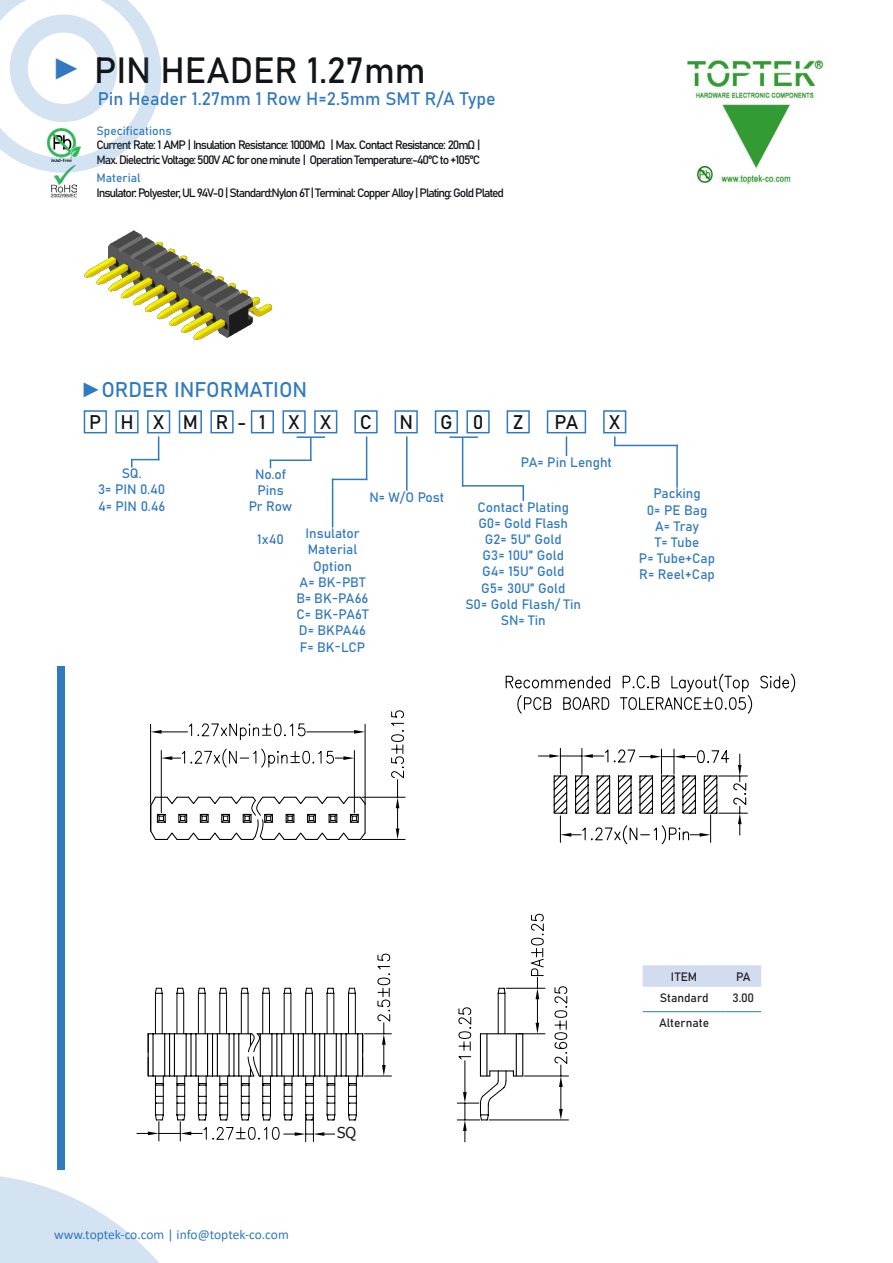
<style>
.page{position:relative;width:893px;height:1263px;background:#fff}
.page>*{position:absolute;margin:0;border:0;box-sizing:border-box;transform-origin:0 0}
.t1{font:36px "Bahnschrift 400 100";color:#111418}
.t2{font:21px "Bahnschrift 400 100";color:#317abf}
.t3{font:19.5px "Bahnschrift 400 100";letter-spacing:.96em;color:#111418}
.t4{font:18px "Bahnschrift 400 100";color:#317abf}
.t5{font:15px "Tahoma";color:#231f20}
.t6{font:13.5px/16.2px "Bahnschrift 400 100";color:#317abf;text-align:center}
.t7{font:13.5px "Calibri";letter-spacing:-.005em;color:#317abf}
.t8{font:12px/14.4px "Bahnschrift 400 100";letter-spacing:-.09em;color:#111418}
.t9{font:12px "Bahnschrift 400 100";color:#231f20}
.t10{font:12px "Bahnschrift 400 100";color:#317abf}
.s1{font-family:"Arial";font-size:30px;color:#317abf}
.s2{font-family:"Arial"}
</style>
<div class="page">
<div style="left:57px;top:666px;width:7px;height:503px;background:#317abf"></div>
<img style="left:52px;top:173px;width:24px;height:24px">
<svg style="left:0;top:0;width:161px;height:173px"></svg>
<img style="left:687px;top:60px;width:137px;height:125px">
<img style="left:85px;top:230px;width:187px;height:110px">
<div style="left:84px;top:410px;width:23px;height:23px;border:2px solid #317abf"></div>
<div style="left:115px;top:410px;width:24px;height:23px;border:2px solid #317abf"></div>
<div style="left:147px;top:410px;width:23px;height:23px;border:2px solid #317abf"></div>
<div style="left:179px;top:410px;width:23px;height:23px;border:2px solid #317abf"></div>
<div style="left:251px;top:410px;width:23px;height:23px;border:2px solid #317abf"></div>
<div style="left:282px;top:410px;width:24px;height:23px;border:2px solid #317abf"></div>
<div style="left:314px;top:410px;width:23px;height:23px;border:2px solid #317abf"></div>
<div style="left:435px;top:410px;width:23px;height:23px;border:2px solid #317abf"></div>
<div style="left:466px;top:410px;width:24px;height:23px;border:2px solid #317abf"></div>
<div style="left:395px;top:410px;width:23px;height:23px;border:2px solid #317abf"></div>
<div style="left:507px;top:410px;width:23px;height:23px;border:2px solid #317abf"></div>
<div style="left:354px;top:410px;width:24px;height:23px;border:2px solid #317abf"></div>
<div style="left:210px;top:410px;width:24px;height:23px;border:2px solid #317abf"></div>
<div style="left:603px;top:410px;width:23px;height:23px;border:2px solid #317abf"></div>
<div style="left:547px;top:410px;width:39px;height:23px;border:2px solid #317abf"></div>
<svg style="left:566px;top:436px;width:1px;height:20px"></svg>
<svg style="left:614px;top:436px;width:2px;height:9px"></svg>
<hr style="left:614px;top:445px;width:64px;height:1px;background:#317abf">
<hr style="left:676px;top:445px;width:2px;height:43px;background:#317abf">
<svg style="left:131px;top:436px;width:28px;height:31px"></svg>
<svg style="left:0;top:1176px;width:159px;height:87px"></svg>
<svg style="left:718px;top:673px;width:78px;height:41px"></svg>
<svg style="left:155px;top:815px;width:251px;height:25px"></svg>
<hr style="left:489px;top:1120px;width:79px;height:1px;background:#000">
<hr style="left:524px;top:1076px;width:44px;height:1px;background:#000">
<svg style="left:554px;top:986px;width:14px;height:134px"></svg>
<svg style="left:559px;top:750px;width:188px;height:95px"></svg>
<svg style="left:150px;top:675px;width:568px;height:140px"></svg>
<svg style="left:136px;top:914px;width:409px;height:229px"></svg>
<hr style="left:310px;top:437px;width:2px;height:24px;background:#317abf">
<hr style="left:297px;top:436px;width:28px;height:2px;background:#317abf">
<hr style="left:366px;top:436px;width:1px;height:44px;background:#317abf">
<hr style="left:270px;top:459px;width:42px;height:2px;background:#317abf">
<hr style="left:449px;top:436px;width:29px;height:2px;background:#317abf">
<hr style="left:462px;top:437px;width:1px;height:50px;background:#317abf">
<hr style="left:462px;top:485px;width:62px;height:2px;background:#317abf">
<svg style="left:522px;top:485px;width:2px;height:16px"></svg>
<hr style="left:332px;top:479px;width:35px;height:1px;background:#317abf">
<hr style="left:332px;top:479px;width:1px;height:48px;background:#317abf">
<hr style="left:406px;top:436px;width:2px;height:55px;background:#317abf">
<svg style="left:643px;top:965px;width:118px;height:48px"></svg>
<hr style="left:643px;top:1011px;width:82px;height:1px;background:#317abf">
<hr style="left:725px;top:1011px;width:36px;height:1px;background:#317abf">
<div style="left:335px;top:1125px;width:77px;height:23px;background:#fff"></div>
<h1 class="t1" style="left:52px;top:43px;width:375px"><span class="s1">►</span> PIN HEADER 1.27mm</h1>
<h3 class="t4" style="left:98px;top:85px;width:400px">Pin Header 1.27mm 1 Row H=2.5mm SMT R/A Type</h3>
<p class="t10" style="left:97px;top:121px;width:77px">Specifications</p>
<p class="t8" style="left:97px;top:137px;width:385px">Current Rate: 1 AMP | Insulation Resistance: 1000MΩ | Max. Contact Resistance: 20mΩ |<br>Max. Dielectric Voltage: 500V AC for one minute | Operation Temperature:-40°C to +105°C</p>
<p class="t10" style="left:97px;top:169px;width:46px">Material</p>
<p class="t8" style="left:97px;top:184px;width:409px">Insulator: Polyester, UL 94V-0 | Standard:Nylon 6T | Terminal: Copper Alloy | Plating: Gold Plated</p>
<h2 class="t2" style="left:81px;top:374px;width:228px"><span class="s2">►</span>ORDER INFORMATION</h2>
<h3 class="t3" style="left:89px;top:407px;width:244px">PHXMR-1 XX</h3>
<h3 class="t3" style="left:360px;top:407px;width:14px">C</h3>
<h3 class="t3" style="left:399px;top:407px;width:15px">N</h3>
<h3 class="t3" style="left:440px;top:407px;width:45px">G 0</h3>
<h3 class="t3" style="left:513px;top:407px;width:12px">Z</h3>
<h3 class="t3" style="left:554px;top:407px;width:25px">PA</h3>
<h3 class="t3" style="left:609px;top:407px;width:13px">X</h3>
<p class="t6" style="left:521px;top:453px;width:93px">PA= Pin Lenght</p>
<p class="t6" style="left:98px;top:464px;width:69px">SQ.<br>3= PIN 0.40<br>4= PIN 0.46</p>
<p class="t6" style="left:249px;top:465px;width:45px">No.of<br>Pins<br>Pr Row</p>
<p class="t6" style="left:257px;top:530px;width:28px">1x40</p>
<p class="t6" style="left:297px;top:524px;width:73px">Insulator<br>Material<br>Option<br>A= BK-PBT<br>B= BK-PA66<br>C= BK-PA6T<br>D= BKPA46<br>F= BK-LCP</p>
<p class="t6" style="left:369px;top:488px;width:76px">N= W/O Post</p>
<p class="t6" style="left:465px;top:498px;width:117px">Contact Plating<br>G0= Gold Flash<br>G2= 5U” Gold<br>G3= 10U” Gold<br>G4= 15U” Gold<br>G5= 30U” Gold<br>S0= Gold Flash/ Tin<br>SN= Tin</p>
<p class="t6" style="left:639px;top:485px;width:78px">Packing<br>0= PE Bag<br>A= Tray<br>T= Tube<br>P= Tube+Cap<br>R= Reel+Cap</p>
<p class="t7" style="left:54px;top:1225px;width:236px">www.toptek-co.com | info@toptek‐co.com</p>
<p class="t5" style="left:337px;top:1122px;width:20px">SQ</p>
<p class="t9" style="left:671px;top:967px;width:28px">ITEM</p>
<p class="t9" style="left:736px;top:967px;width:16px">PA</p>
<p class="t9" style="left:660px;top:989px;width:50px">Standard</p>
<p class="t9" style="left:732px;top:989px;width:23px">3.00</p>
<p class="t9" style="left:659px;top:1014px;width:52px">Alternate</p>
</div>
